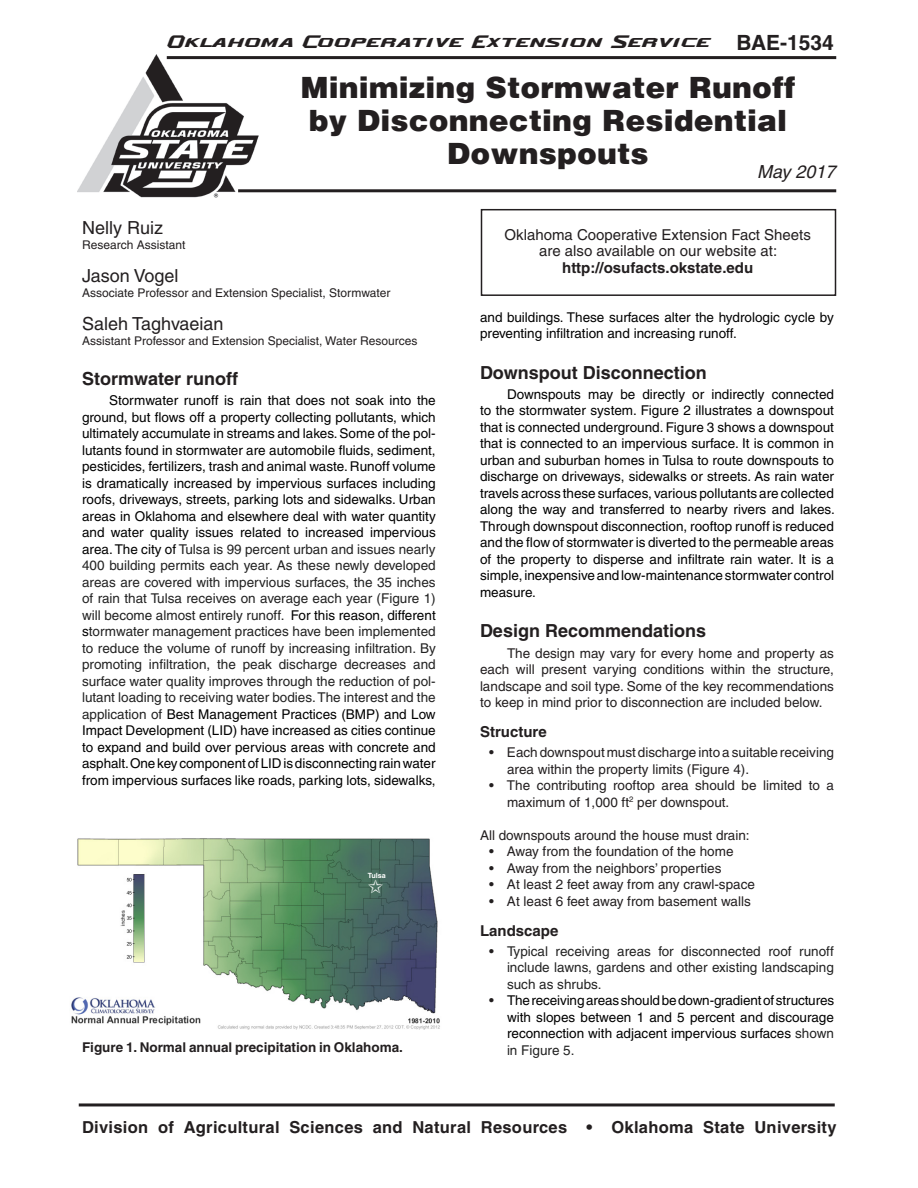
<style>
.page{position:relative;width:918px;height:1188px;background:#fff}
.page>*{position:absolute;margin:0;border:0;box-sizing:border-box;transform-origin:0 0}
.Headline{font:900 30px/33px "Helvetica";color:#231f20;text-align:center}
.t1{font:700 21px "Helvetica";color:#231f20}
.Subhead_1{font:700 18px "Helvetica";color:#231f20}
.Names{font:18px "Helvetica";color:#231f20}
.Subhead_1-2{font:italic 18px "Helvetica";color:#231f20}
.t2{font:700 16.5px "Helvetica";letter-spacing:.02em;color:#231f20}
.t3{font:16.5px "Ok State U";color:#231f20}
.Body_Text{font:15px "Helvetica";color:#231f20}
.Body_Text-2{font:700 15px "Helvetica";color:#231f20}
.Subhead_2{font:700 15px "Helvetica";color:#231f20}
.Body_Text-3{font:13.5px/16.5px "Helvetica";color:#000;text-align:justify}
.Bulleted_Text{font:13.5px/16.5px "Helvetica";color:#231f20}
.Body_Text-4{font:13.5px/16.5px "Helvetica";color:#231f20;text-align:justify}
.Bulleted_Text-2{font:13.5px/16.5px "Helvetica";color:#000;text-align:justify}
.Bulleted_Text-3{font:13.5px/16.5px "Helvetica";color:#222;text-align:justify}
.Body_Text-5{font:700 13.5px "Helvetica";color:#231f20}
.Titles{font:12px "Helvetica";color:#231f20}
.Body_Text-6{font:700 7.2px "Helvetica";color:#fff}
.s1{color:#222}
.s2{color:#231f20}
</style>
<div class="page">
<div style="left:481px;top:209px;width:355px;height:87px;border:2px solid #231f20"></div>
<img style="left:77px;top:54px;width:185px;height:144px">
<hr style="left:79px;top:1103px;width:756px;height:3px;background:#231f20">
<hr style="left:238px;top:189px;width:598px;height:3px;background:#231f20">
<hr style="left:167px;top:56px;width:669px;height:3px;background:#231f20">
<img style="left:71px;top:838px;width:369px;height:191px">
<svg style="left:369px;top:880px;width:14px;height:13px"></svg>
<p class="t3" style="left:167px;top:34px;width:545px">Oklahoma Cooperative Extension Service</p>
<p class="t1" style="left:737px;top:30px;width:99px">BAE-1534</p>
<p class="Headline" style="left:300px;top:71px;width:496px">Minimizing Stormwater Runoff</p>
<p class="Headline" style="left:309px;top:104px;width:480px">by Disconnecting Residential<br>Downspouts</p>
<p class="Subhead_1-2" style="left:757px;top:161px;width:80px">May 2017</p>
<p class="Names" style="left:82px;top:217px;width:82px">Nelly Ruiz</p>
<p class="Titles" style="left:82px;top:237px;width:105px">Research Assistant</p>
<p class="Names" style="left:82px;top:265px;width:98px">Jason Vogel</p>
<p class="Titles" style="left:82px;top:285px;width:310px">Associate Professor and Extension Specialist, Stormwater</p>
<p class="Names" style="left:82px;top:313px;width:143px">Saleh Taghvaeian</p>
<p class="Titles" style="left:82px;top:333px;width:337px">Assistant Professor and Extension Specialist, Water Resources</p>
<p class="Subhead_1" style="left:82px;top:368px;width:158px">Stormwater runoff</p>
<p class="Body_Text-3" style="left:82px;top:392px;width:355px;text-indent:27px">Stormwater runoff is rain that does not soak into the ground, but flows off a property collecting pollutants, which ultimately accumulate in streams and lakes. Some of the pol&shy;lutants found in stormwater are automobile fluids, sediment, pesticides, fertilizers, trash and animal waste. Runoff volume is dramatically increased by impervious surfaces including roofs, driveways, streets, parking lots and sidewalks. Urban areas in Oklahoma and elsewhere deal with water quantity and water quality issues related to increased impervious area. The city of <span class="s1">Tulsa is 99 percent urban and issues nearly 400 building permits each year. As these newly developed areas are covered with impervious surfaces, the 35 inches of rain that Tulsa receives on average each year (Figure 1) will become almost entirely runoff.</span> For this reason, different s<span class="s1">tormwater management practices have been implemented to reduce the volume of runoff by increasing infiltration. By promoting infiltration, the peak discharge decreases and surface water quality improves through the reduction of pol&shy;lutant loading to receiving water bodies. The interest and the application of</span> Best Management Practices (BMP) and Low Impact Development (LID) have increased as cities continue to expand and build over pervious areas with concrete and asphalt. One key component of LID is disconnecting rain water from impervious surfaces like roads, parking lots, sidewalks,</p>
<p class="Body_Text" style="left:505px;top:226px;width:308px">Oklahoma Cooperative Extension Fact Sheets</p>
<p class="Body_Text" style="left:539px;top:242px;width:240px">are also available on our website at:</p>
<p class="Body_Text-2" style="left:562px;top:258px;width:193px">http://osufacts.okstate.edu</p>
<p class="Body_Text-3" style="left:480px;top:309px;width:355px">and buildings. These surfaces alter the hydrologic cycle by preventing infiltration and increasing runoff.</p>
<p class="Subhead_1" style="left:480px;top:362px;width:228px">Downspout Disconnection</p>
<p class="Body_Text-3" style="left:480px;top:386px;width:356px;text-indent:27px">Downspouts may be directly or indirectly connected to the stormwater system. Figure 2 illustrates a downspout that is connected underground. Figure 3 shows a downspout that is connected to an impervious surface. It is common in urban and suburban homes in Tulsa to route downspouts to discharge on driveways, sidewalks or streets. As rain water travels across these surfaces, various pollutants are collected along the way and transferred to nearby rivers and lakes.<br>Through downspout disconnection, rooftop runoff is reduced and the flow of stormwater is diverted to the permeable areas of the property to disperse and infiltrate rain water. It is a simple, inexpensive and low-maintenance stormwater control measure.</p>
<p class="Subhead_1" style="left:480px;top:620px;width:228px">Design Recommendations</p>
<p class="Body_Text-4" style="left:480px;top:645px;width:356px;text-indent:27px">The design may vary for every home and property as each will present varying conditions within the structure, landscape and soil type. Some of the key recommendations to keep in mind prior to disconnection are included below.</p>
<p class="Subhead_2" style="left:480px;top:723px;width:68px">Structure</p>
<p class="Bulleted_Text" style="left:507px;top:744px;width:329px;text-indent:-18px">• Each downspout must discharge into a suitable receiving area within the property limits (Figure 4).</p>
<p class="Bulleted_Text" style="left:507px;top:777px;width:329px;text-indent:-18px">• The contributing rooftop area should be limited to a maximum of 1,000 ft<sup>2</sup> per downspout.</p>
<p class="Body_Text-4" style="left:480px;top:827px;width:271px">All downspouts around the house must drain:</p>
<p class="Bulleted_Text" style="left:489px;top:843px;width:246px">• Away from the foundation of the home</p>
<p class="Bulleted_Text" style="left:489px;top:860px;width:234px">• Away from the neighbors’ properties</p>
<p class="Bulleted_Text" style="left:489px;top:876px;width:267px">• At least 2 feet away from any crawl-space</p>
<p class="Bulleted_Text" style="left:489px;top:893px;width:263px">• At least 6 feet away from basement walls</p>
<p class="Subhead_2" style="left:480px;top:921px;width:80px">Landscape</p>
<p class="Bulleted_Text-3" style="left:507px;top:943px;width:328px;text-indent:-18px"><span class="s2">•</span> Typical receiving areas for disconnected roof runoff include lawns, gardens and other existing landscaping such as shrubs.</p>
<p class="Bulleted_Text-2" style="left:507px;top:992px;width:329px;text-indent:-18px"><span class="s2">•</span> The receiving areas should be down-gradient of structures with slopes between 1 and 5 percent and discourage reconnection with adjacent impervious surfaces <span class="s1">shown</span></p>
<p class="Body_Text-6" style="left:368px;top:871px;width:20px">Tulsa</p>
<p class="Body_Text-5" style="left:82px;top:1039px;width:322px">Figure 1. Normal annual precipitation in Oklahoma.</p>
<p class="Bulleted_Text-3" style="left:507px;top:1042px;width:69px">in Figure 5.</p>
<p class="t2" style="left:82px;top:1117px;width:756px">Division of Agricultural Sciences and Natural Resources • Oklahoma State University</p>
</div>
